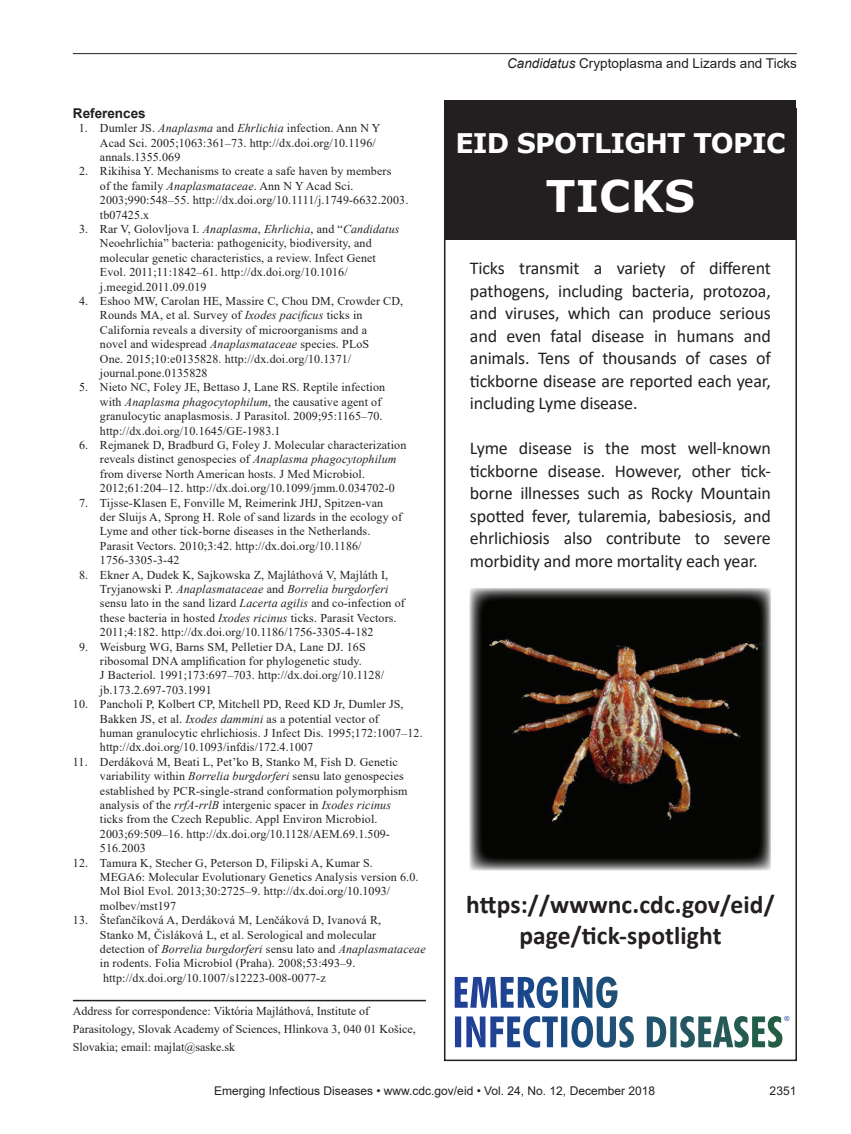
<style>
.page{position:relative;width:851px;height:1134px;background:#fff}
.page>*{position:absolute;margin:0;border:0;box-sizing:border-box;transform-origin:0 0}
.t1{font:700 43.5px "Verdana";color:#fff}
.t2{font:700 27px "Verdana";letter-spacing:-.03em;color:#fff}
.t3{font:700 25.5px/30.6px "Calibri";letter-spacing:.005em;color:#231f20;text-align:center}
.t4{font:18px/22.5px "Calibri";letter-spacing:-.01em;color:#231f20;text-align:justify}
.Running_Head{font:13.5px "Arial";color:#231f20}
.Ref_Title{font:700 13.5px "Arial";color:#231f20}
.References{font:12px/14.4px "Times New Roman";letter-spacing:.01em;color:#231f20}
.Correspondence{font:12px/18px "Times New Roman";color:#231f20}
.t5{font:12px "Arial";color:#231f20}
.t6{font:7.05px "Arial";color:#223f99}
.s1{font-style:italic}
</style>
<div class="page">
<hr style="left:73px;top:53px;width:723px;height:1px;background:#231f20">
<hr style="left:73px;top:1000px;width:353px;height:1px;background:#231f20">
<div style="left:444px;top:100px;width:352px;height:140px;background:#231f20"></div>
<img style="left:470px;top:588px;width:300px;height:283px">
<svg style="left:454px;top:977px;width:328px;height:71px"></svg>
<p class="Running_Head" style="left:507px;top:54px;width:291px"><span class="s1">Candidatus</span> Cryptoplasma and Lizards and Ticks</p>
<p class="Ref_Title" style="left:73px;top:104px;width:74px">References</p>
<p class="References" style="left:100px;top:121px;width:282px;text-indent:-21px">1. Dumler JS. <span class="s1">Anaplasma</span> and <span class="s1">Ehrlichia</span> infection. Ann N Y<br>Acad Sci. 2005;1063:361–73. http://dx.doi.org/10.1196/ annals.1355.069</p>
<p class="References" style="left:100px;top:164px;width:310px;text-indent:-21px">2. Rikihisa Y. Mechanisms to create a safe haven by members<br>of the family <span class="s1">Anaplasmataceae</span>. Ann N Y Acad Sci.<br>2003;990:548–55. http://dx.doi.org/10.1111/j.1749-6632.2003. tb07425.x</p>
<p class="References" style="left:100px;top:221px;width:301px;text-indent:-21px">3. Rar V, Golovljova I. <span class="s1">Anaplasma</span>, <span class="s1">Ehrlichia</span>, and “<span class="s1">Candidatus </span>Neoehrlichia” bacteria: pathogenicity, biodiversity, and molecular genetic characteristics, a review. Infect Genet Evol. 2011;11:1842–61. http://dx.doi.org/10.1016/ j.meegid.2011.09.019</p>
<p class="References" style="left:100px;top:293px;width:305px;text-indent:-21px">4. Eshoo MW, Carolan HE, Massire C, Chou DM, Crowder CD, Rounds MA, et al. Survey of <span class="s1">Ixodes pacificus</span> ticks in California reveals a diversity of microorganisms and a<br>novel and widespread <span class="s1">Anaplasmataceae</span> species. PLoS<br>One. 2015;10:e0135828. http://dx.doi.org/10.1371/ journal.pone.0135828</p>
<p class="References" style="left:100px;top:380px;width:287px;text-indent:-21px">5. Nieto NC, Foley JE, Bettaso J, Lane RS. Reptile infection with <span class="s1">Anaplasma phagocytophilum</span>, the causative agent of granulocytic anaplasmosis. J Parasitol. 2009;95:1165–70. http://dx.doi.org/10.1645/GE-1983.1</p>
<p class="References" style="left:100px;top:437px;width:308px;text-indent:-21px">6. Rejmanek D, Bradburd G, Foley J. Molecular characterization reveals distinct genospecies of <span class="s1">Anaplasma phagocytophilum </span>from diverse North American hosts. J Med Microbiol.<br>2012;61:204–12. http://dx.doi.org/10.1099/jmm.0.034702-0</p>
<p class="References" style="left:100px;top:495px;width:303px;text-indent:-21px">7. Tijsse-Klasen E, Fonville M, Reimerink JHJ, Spitzen-van<br>der Sluijs A, Sprong H. Role of sand lizards in the ecology of Lyme and other tick-borne diseases in the Netherlands.<br>Parasit Vectors. 2010;3:42. http://dx.doi.org/10.1186/ 1756-3305-3-42</p>
<p class="References" style="left:100px;top:567px;width:306px;text-indent:-21px">8. Ekner A, Dudek K, Sajkowska Z, Majláthová V, Majláth I, Tryjanowski P. <span class="s1">Anaplasmataceae</span> and <span class="s1">Borrelia burgdorferi </span>sensu lato in the sand lizard <span class="s1">Lacerta agilis</span> and co-infection of these bacteria in hosted <span class="s1">Ixodes ricinus</span> ticks. Parasit Vectors.<br>2011;4:182. http://dx.doi.org/10.1186/1756-3305-4-182</p>
<p class="References" style="left:100px;top:639px;width:286px;text-indent:-21px">9. Weisburg WG, Barns SM, Pelletier DA, Lane DJ. 16S ribosomal DNA amplification for phylogenetic study.<br>J Bacteriol. 1991;173:697–703. http://dx.doi.org/10.1128/ jb.173.2.697-703.1991</p>
<p class="References" style="left:100px;top:697px;width:324px;text-indent:-27px">10. Pancholi P, Kolbert CP, Mitchell PD, Reed KD Jr, Dumler JS, Bakken JS, et al. <span class="s1">Ixodes dammini</span> as a potential vector of<br>human granulocytic ehrlichiosis. J Infect Dis. 1995;172:1007–12. http://dx.doi.org/10.1093/infdis/172.4.1007</p>
<p class="References" style="left:100px;top:754px;width:309px;text-indent:-27px">11. Derdáková M, Beati L, Pet’ko B, Stanko M, Fish D. Genetic variability within <span class="s1">Borrelia burgdorferi</span> sensu lato genospecies established by PCR-single-strand conformation polymorphism analysis of the <span class="s1">rrfA</span>-<span class="s1">rrlB</span> intergenic spacer in <span class="s1">Ixodes ricinus </span>ticks from the Czech Republic. Appl Environ Microbiol.<br>2003;69:509–16. http://dx.doi.org/10.1128/AEM.69.1.509- 516.2003</p>
<p class="References" style="left:100px;top:855px;width:320px;text-indent:-27px">12. Tamura K, Stecher G, Peterson D, Filipski A, Kumar S.<br>MEGA6: Molecular Evolutionary Genetics Analysis version 6.0.<br>Mol Biol Evol. 2013;30:2725–9. http://dx.doi.org/10.1093/ molbev/mst197</p>
<p class="References" style="left:100px;top:913px;width:327px;text-indent:-27px">13. Štefančíková A, Derdáková M, Lenčáková D, Ivanová R,<br>Stanko M, Čisláková L, et al. Serological and molecular<br>detection of <span class="s1">Borrelia burgdorferi</span> sensu lato and <span class="s1">Anaplasmataceae </span>in rodents. Folia Microbiol (Praha). 2008;53:493–9. http://dx.doi.org/10.1007/s12223-008-0077-z</p>
<p class="Correspondence" style="left:73px;top:1001px;width:344px">Address for correspondence: Viktória Majláthová, Institute of<br>Parasitology, Slovak Academy of Sciences, Hlinkova 3, 040 01 Košice,<br>Slovakia; email: majlat@saske.sk</p>
<p class="t5" style="left:214px;top:1083px;width:442px">Emerging Infectious Diseases • www.cdc.gov/eid • Vol. 24, No. 12, December 2018</p>
<p class="t5" style="left:769px;top:1083px;width:28px">2351</p>
<p class="t2" style="left:455px;top:124px;width:332px">EID SPOTLIGHT TOPIC</p>
<p class="t1" style="left:545px;top:165px;width:151px">TICKS</p>
<p class="t4" style="left:470px;top:256px;width:302px">Ticks transmit a variety of different pathogens, including bacteria, protozoa, and viruses, which can produce serious and even fatal disease in humans and animals. Tens of thousands of cases of tickborne disease are reported each year, including Lyme disease.</p>
<p class="t4" style="left:470px;top:436px;width:302px">Lyme disease is the most well-known tickborne disease. However, other tick&shy;borne illnesses such as Rocky Mountain spotted fever, tularemia, babesiosis, and ehrlichiosis also contribute to severe morbidity and more mortality each year.</p>
<p class="t3" style="left:466px;top:889px;width:310px">https://wwwnc.cdc.gov/eid/ page/tick-spotlight</p>
<p class="t6" style="left:784px;top:1014px;width:7px">®</p>
</div>
